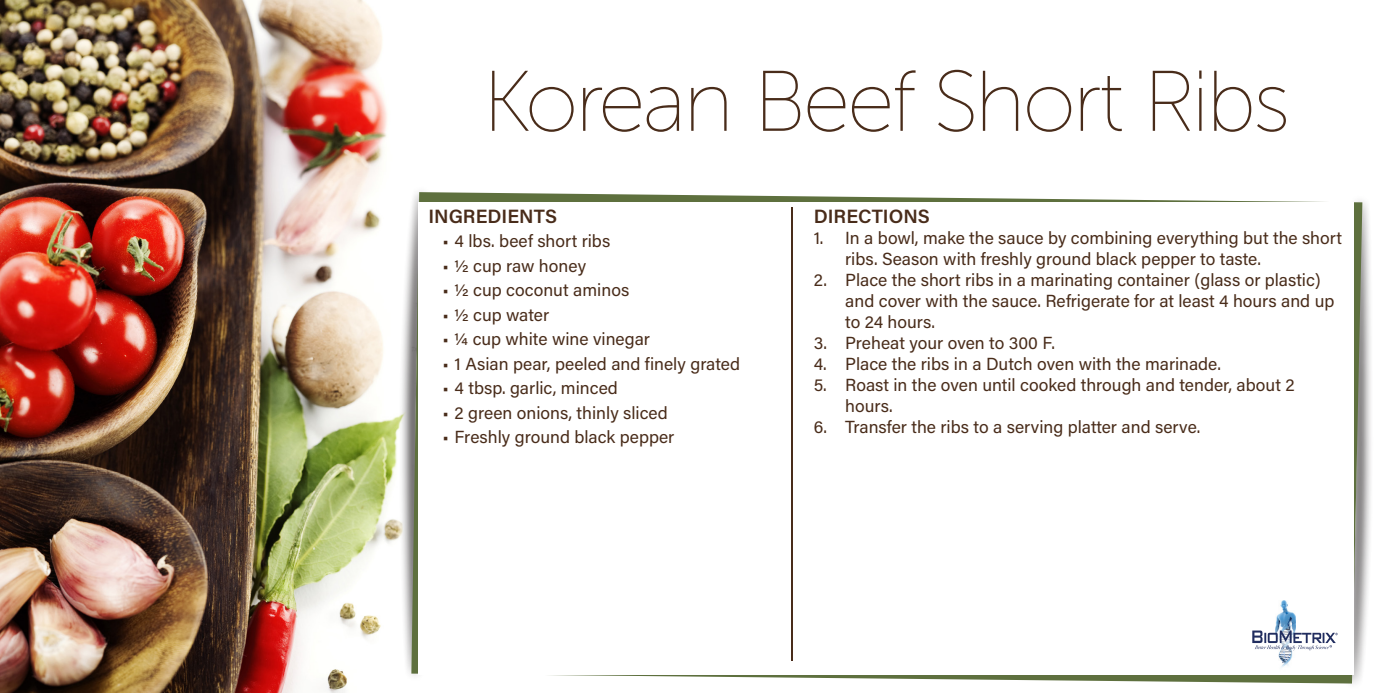
<style>
.page{position:relative;width:1386px;height:693px;background:#fff}
.page>*{position:absolute;margin:0;border:0;box-sizing:border-box;transform-origin:0 0}
.t1{font:300 85.75px "Museo Sans Display";color:#492c1a}
.t2{font:600 19.25px "Acumin Pro";color:#492c1a}
.t3{font:17.5px/21px "Acumin Pro";color:#492c1a}
</style>
<div class="page">
<img style="left:0;top:0;width:398px;height:693px">
<div style="left:398px;top:185px;width:34px;height:497px;background:#231f20;opacity:.75"></div>
<div style="left:1342px;top:193px;width:32px;height:498px;background:#231f20;opacity:.75"></div>
<svg style="left:411px;top:192px;width:951px;height:492px"></svg>
<div style="left:418px;top:202px;width:936px;height:472px;background:#fff"></div>
<svg style="left:1252px;top:202px;width:104px;height:480px"></svg>
<hr style="left:792px;top:207px;width:1px;height:454px;background:#492c1a">
<p class="t1" style="left:484px;top:56px;width:806px">Korean Beef Short Ribs</p>
<p class="t2" style="left:428px;top:202px;width:130px">INGREDIENTS</p>
<p class="t3" style="left:442px;top:230px;width:169px">• 4 lbs. beef short ribs</p>
<p class="t3" style="left:442px;top:254px;width:145px">• ½ cup raw honey</p>
<p class="t3" style="left:442px;top:279px;width:188px">• ½ cup coconut aminos</p>
<p class="t3" style="left:442px;top:303px;width:108px">• ½ cup water</p>
<p class="t3" style="left:442px;top:328px;width:209px">• ¼ cup white wine vinegar</p>
<p class="t3" style="left:442px;top:352px;width:299px">• 1 Asian pear, peeled and finely grated</p>
<p class="t3" style="left:442px;top:377px;width:177px">• 4 tbsp. garlic, minced</p>
<p class="t3" style="left:442px;top:401px;width:227px">• 2 green onions, thinly sliced</p>
<p class="t3" style="left:442px;top:426px;width:234px">• Freshly ground black pepper</p>
<p class="t2" style="left:814px;top:202px;width:118px">DIRECTIONS</p>
<p class="t3" style="left:845px;top:226px;width:498px;text-indent:-32px">1. In a bowl, make the sauce by combining everything but the short ribs. Season with freshly ground black pepper to taste.</p>
<p class="t3" style="left:845px;top:268px;width:491px;text-indent:-32px">2. Place the short ribs in a marinating container (glass or plastic) and cover with the sauce. Refrigerate for at least 4 hours and up to 24 hours.</p>
<p class="t3" style="left:814px;top:331px;width:243px">3. Preheat your oven to 300 F.</p>
<p class="t3" style="left:814px;top:352px;width:409px">4. Place the ribs in a Dutch oven with the marinade.</p>
<p class="t3" style="left:845px;top:373px;width:451px;text-indent:-32px">5. Roast in the oven until cooked through and tender, about 2 hours.</p>
<p class="t3" style="left:814px;top:415px;width:388px">6. Transfer the ribs to a serving platter and serve.</p>
</div>
